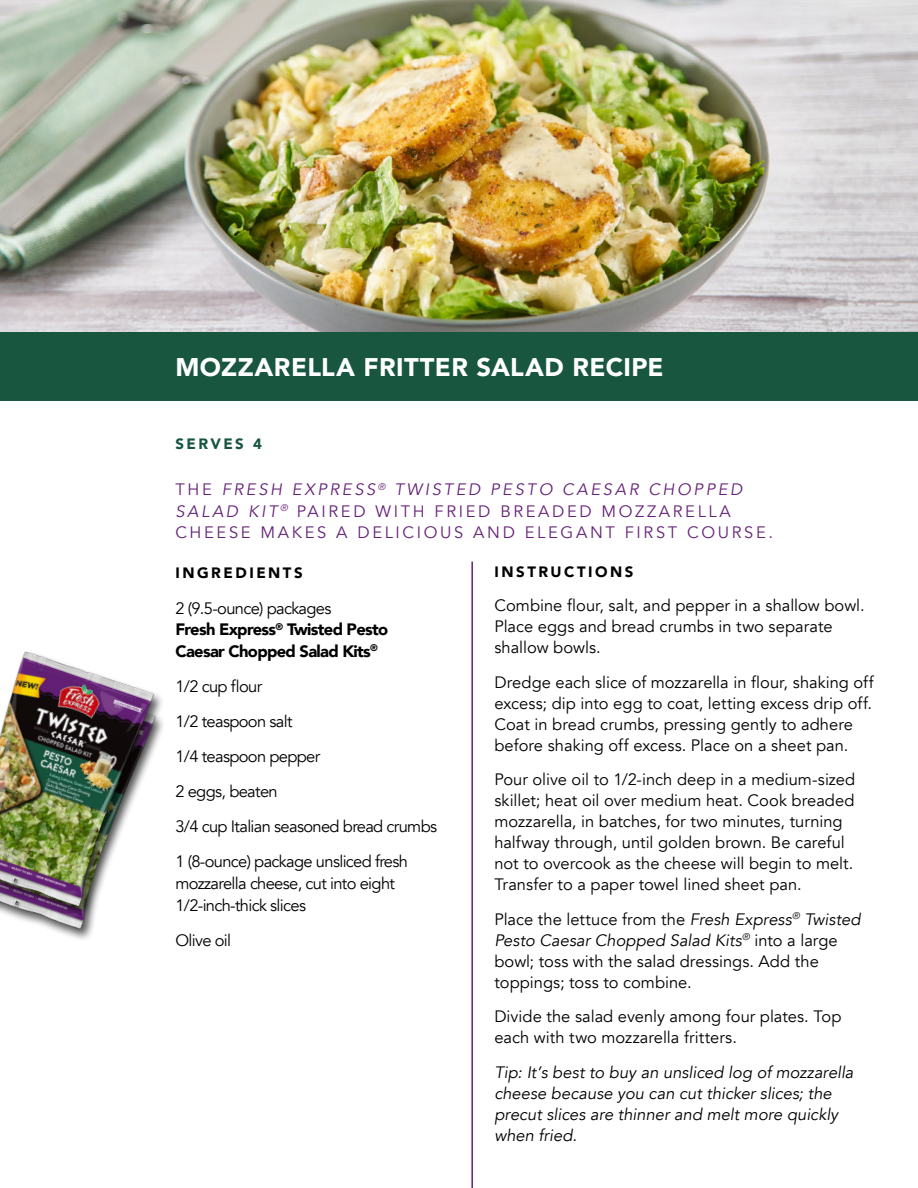
<style>
.page{position:relative;width:918px;height:1188px;background:#fff}
.page>*{position:absolute;margin:0;border:0;box-sizing:border-box;transform-origin:0 0}
.t1{font:900 25.5px "Avenir";letter-spacing:.015em;color:#fff}
.t2{font:16.5px/21px "Avenir";color:#000}
.t3{font:16.5px/35.1px "Avenir";letter-spacing:-.04em;color:#000}
.t4{font:italic 16.5px/21px "Avenir";color:#000}
.t5{font:16.5px/21.6px "Avenir";letter-spacing:.16em;color:#652177}
.t6{font:900 16.5px/21.6px "Avenir";letter-spacing:-.04em;color:#000}
.t7{font:900 15px "Avenir";letter-spacing:.17em;color:#000}
.t8{font:900 15px "Avenir";letter-spacing:.16em;color:#185640}
.s1{font-style:italic}
.s2{font-weight:400}
</style>
<div class="page">
<img style="left:0;top:0;width:918px;height:332px">
<div style="left:0;top:332px;width:918px;height:69px;background:#185640"></div>
<hr style="left:471px;top:562px;width:2px;height:626px;background:#652177">
<img style="left:31px;top:922px;width:63px;height:17px">
<img style="left:0;top:651px;width:163px;height:271px">
<h1 class="t1" style="left:175px;top:357px;width:490px">MOZZARELLA FRITTER SALAD RECIPE</h1>
<p class="t8" style="left:175px;top:438px;width:88px">SERVES 4</p>
<p class="t5" style="left:175px;top:480px;width:599px">THE <span class="s1">FRESH EXPRESS</span> <sup>®</sup> <span class="s1">TWISTED PESTO CAESAR CHOPPED<br>SALAD KIT</span> <sup>®</sup> PAIRED WITH FRIED BREADED MOZZARELLA<br>CHEESE MAKES A DELICIOUS AND ELEGANT FIRST COURSE.</p>
<p class="t7" style="left:175px;top:567px;width:129px">INGREDIENTS</p>
<p class="t6" style="left:175px;top:598px;width:214px"><span class="s2">2 (9.5-ounce) packages<br></span>Fresh Express<sup>®</sup> Twisted Pesto<br>Caesar Chopped Salad Kits<sup>®</sup></p>
<p class="t3" style="left:175px;top:669px;width:263px">1/2 cup flour<br>1/2 teaspoon salt<br>1/4 teaspoon pepper<br>2 eggs, beaten<br>3/4 cup Italian seasoned bread crumbs<br>1 (8-ounce) package unsliced fresh</p>
<p class="t3" style="left:175px;top:874px;width:221px;line-height:21.6px">mozzarella cheese, cut into eight<br>1/2-inch-thick slices</p>
<p class="t3" style="left:175px;top:924px;width:57px">Olive oil</p>
<p class="t7" style="left:494px;top:566px;width:141px">INSTRUCTIONS</p>
<p class="t2" style="left:494px;top:597px;width:372px">Combine flour, salt, and pepper in a shallow bowl.<br>Place eggs and bread crumbs in two separate shallow bowls.</p>
<p class="t2" style="left:494px;top:673px;width:381px">Dredge each slice of mozzarella in flour, shaking off excess; dip into egg to coat, letting excess drip off.<br>Coat in bread crumbs, pressing gently to adhere before shaking off excess. Place on a sheet pan.</p>
<p class="t2" style="left:494px;top:771px;width:362px">Pour olive oil to 1/2-inch deep in a medium-sized skillet; heat oil over medium heat. Cook breaded mozzarella, in batches, for two minutes, turning halfway through, until golden brown. Be careful not to overcook as the cheese will begin to melt.<br>Transfer to a paper towel lined sheet pan.</p>
<p class="t2" style="left:494px;top:910px;width:368px">Place the lettuce from the <span class="s1">Fresh Express</span><sup>®</sup> <span class="s1">Twisted Pesto Caesar Chopped Salad Kits</span><sup>®</sup> into a large bowl; toss with the salad dressings. Add the toppings; toss to combine.</p>
<p class="t2" style="left:494px;top:1008px;width:349px">Divide the salad evenly among four plates. Top each with two mozzarella fritters.</p>
<p class="t4" style="left:494px;top:1063px;width:361px">Tip: It’s best to buy an unsliced log of mozzarella cheese because you can cut thicker slices; the precut slices are thinner and melt more quickly when fried.</p>
</div>
